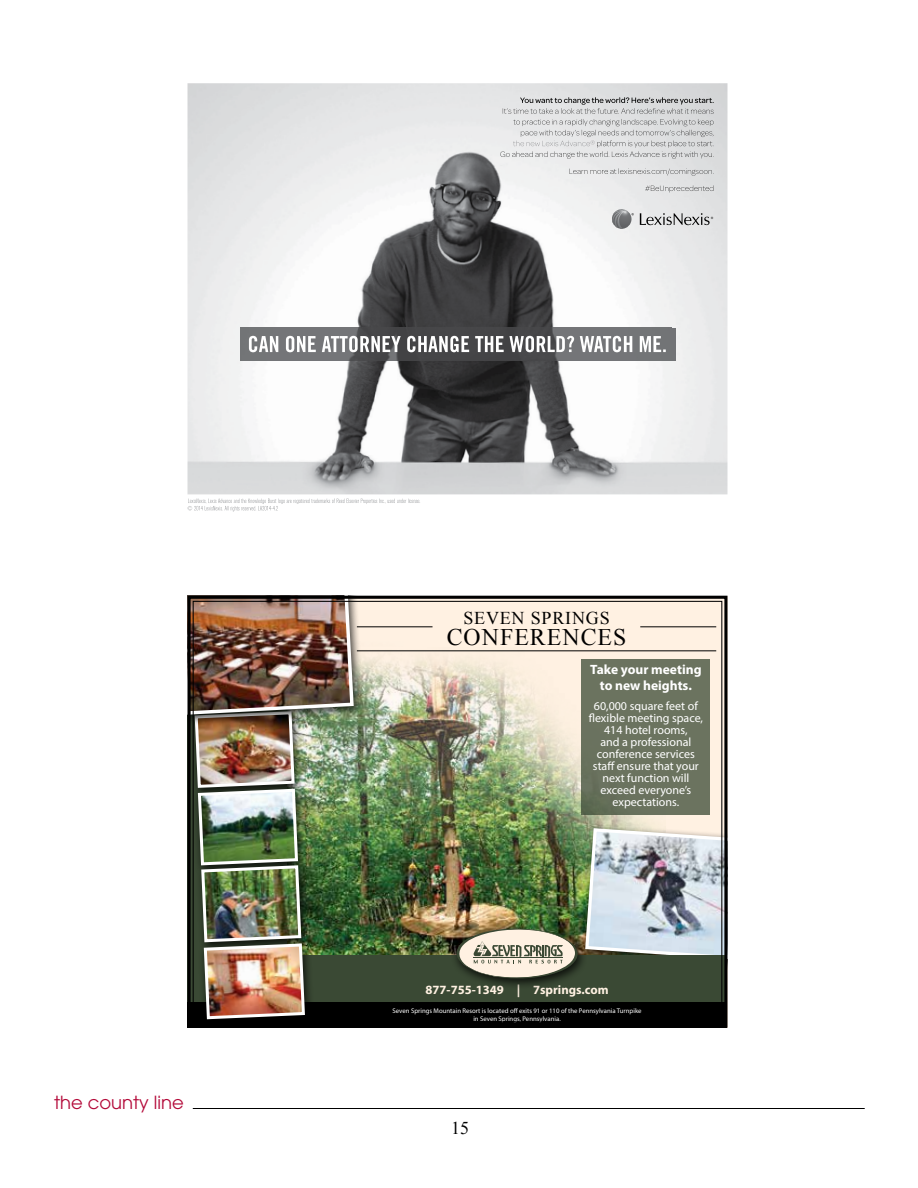
<style>
.page{position:relative;width:918px;height:1188px;background:#fff}
.page>*{position:absolute;margin:0;border:0;box-sizing:border-box;transform-origin:0 0}
.t1{font:23.7px "Times New Roman";letter-spacing:.045em;color:#000}
.t2{font:18px "Times New Roman";letter-spacing:.045em;color:#000}
.t3{font:18px "Avant Garde";color:#b30838}
.t4{font:700 13.5px/16.2px "Myriad Pro";color:#fff;text-align:center}
.t5{font:700 12.6px "Myriad Pro";color:#fff1e2}
.t6{font:12px/12px "Myriad Pro";color:#fff;text-align:center}
.t7{font:6.75px/8.1px "Myriad Pro";color:#fff;text-align:center}
</style>
<div class="page">
<hr style="left:193px;top:1108px;width:672px;height:1px;background:#000">
<img style="left:188px;top:83px;width:540px;height:411px">
<svg style="left:640px;top:213px;width:73px;height:12px"></svg>
<svg style="left:612px;top:209px;width:22px;height:20px"></svg>
<svg style="left:645px;top:185px;width:68px;height:8px"></svg>
<svg style="left:570px;top:168px;width:144px;height:8px"></svg>
<svg style="left:500px;top:97px;width:214px;height:62px;background:#d1d2d3"></svg>
<svg style="left:188px;top:499px;width:232px;height:12px"></svg>
<img style="left:241px;top:328px;width:434px;height:32px">
<svg style="left:249px;top:336px;width:417px;height:16px"></svg>
<img style="left:188px;top:596px;width:540px;height:432px">
<h2 class="t3" style="left:54px;top:1092px;width:131px">the county line</h2>
<h2 class="t2" style="left:463px;top:606px;width:148px">SEVEN SPRINGS</h2>
<h1 class="t1" style="left:447px;top:621px;width:181px">CONFERENCES</h1>
<p class="t4" style="left:590px;top:661px;width:113px">Take your meeting to new heights.</p>
<p class="t6" style="left:589px;top:700px;width:116px">60,000 square feet of flexible meeting space,<br>414 hotel rooms,<br>and a professional conference services staff ensure that your next function will exceed everyone’s expectations.</p>
<p class="t5" style="left:426px;top:981px;width:184px">877-755-1349 | 7springs.com</p>
<p class="t7" style="left:393px;top:1006px;width:251px">Seven Springs Mountain Resort is located off exits 91 or 110 of the Pennsylvania Turnpike in Seven Springs, Pennsylvania.</p>
<h2 class="t2" style="left:451px;top:1116px;width:19px">15</h2>
</div>
